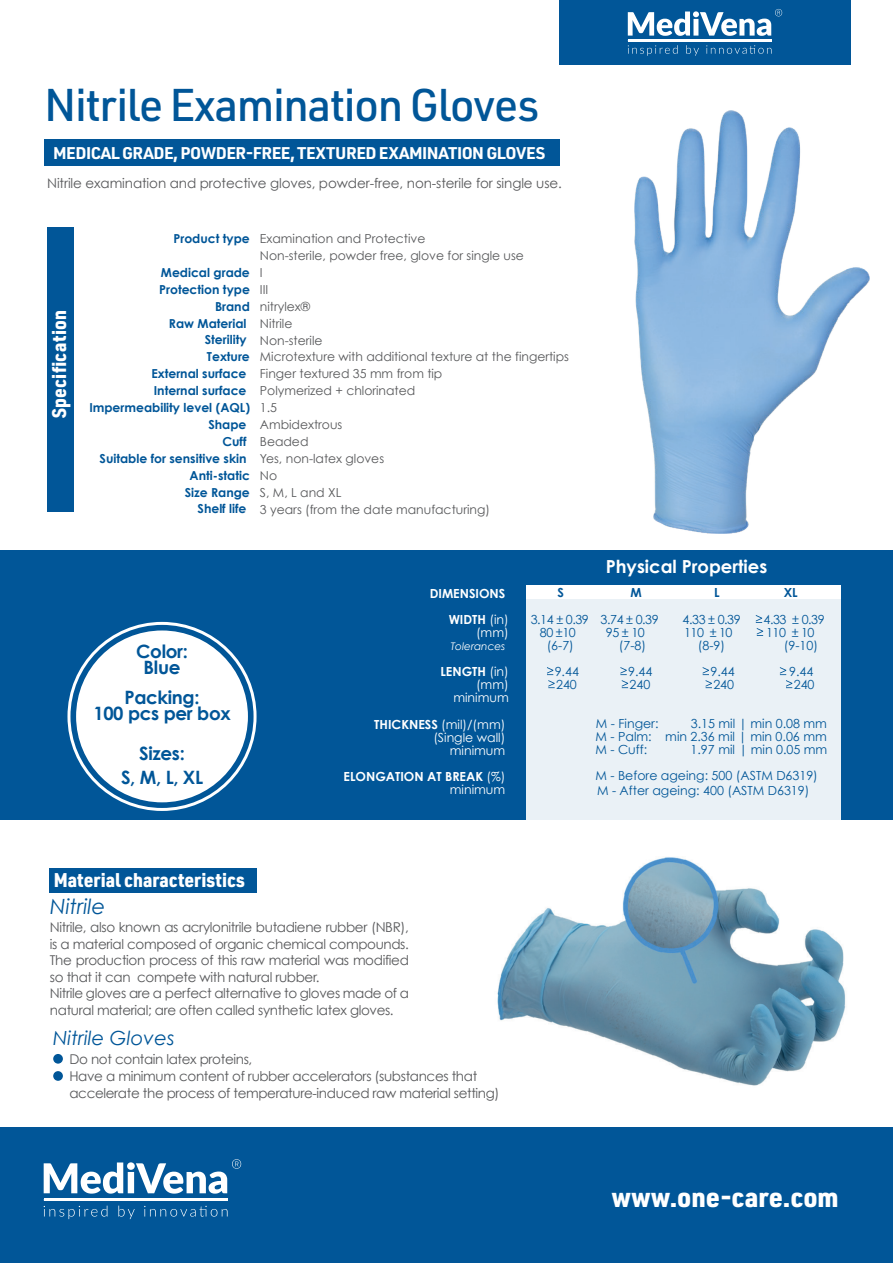
<style>
.page{position:relative;width:893px;height:1263px;background:#fff}
.page>*{position:absolute;margin:0;border:0;box-sizing:border-box;transform-origin:0 0}
.t1{font:500 45px "URWDIN";letter-spacing:-.03em;color:#015698}
.t2{font:900 27px "URWDIN Semi Cond";color:#fff;scale:1.05 1}
.t3{font:italic 21px "Century Gothic";color:#015698}
.t4{font:900 19.5px "URWDIN Semi Cond";letter-spacing:.01em;color:#fff}
.t5{font:italic 19.5px "Century Gothic";color:#015698}
.t6{font:700 18.45px/15.3px "Century Gothic";letter-spacing:-.02em;color:#015698;text-align:center}
.t7{font:700 18px "Century Gothic";color:#fff}
.t8{font:700 16.65px "URWDIN";letter-spacing:-.03em;color:#fff}
.t9{font:13.5px/16.5px "Century Gothic";letter-spacing:-.025em;color:#57585a}
.t10{font:12.6px/13px "Century Gothic";color:#015698;text-align:justify}
.t11{font:12.6px/13px "Century Gothic";color:#fff;text-align:right}
.t12{font:700 12.6px/26.1px "Century Gothic";color:#fff;text-align:right}
.t13{font:700 12.6px "Century Gothic";color:#015698}
.t14{font:12.45px/17px "Century Gothic";color:#57585a}
.t15{font:700 12.45px/17px "Century Gothic";color:#015698;text-align:right}
.t16{font:italic 10.5px "Century Gothic";color:#fff}
.s1{font-weight:400}
.s2{font-weight:700}
</style>
<div class="page">
<img style="left:497px;top:857px;width:349px;height:229px">
<div style="left:0;top:550px;width:893px;height:270px;background:#015698"></div>
<div style="left:559px;top:0;width:292px;height:65px;background:#015698"></div>
<img style="left:635px;top:111px;width:235px;height:422px">
<div style="left:53px;top:1054px;width:10px;height:10px;background:#015698;border-radius:50%"></div>
<div style="left:53px;top:1071px;width:10px;height:10px;background:#015698;border-radius:50%"></div>
<svg style="left:69px;top:623px;width:186px;height:186px"></svg>
<div style="left:75px;top:630px;width:174px;height:173px;background:#fff;border-radius:50%"></div>
<hr style="left:628px;top:40px;width:143px;height:2px;background:#fff">
<svg style="left:628px;top:45px;width:50px;height:11px"></svg>
<svg style="left:686px;top:45px;width:13px;height:11px"></svg>
<svg style="left:706px;top:45px;width:65px;height:9px"></svg>
<svg style="left:628px;top:9px;width:154px;height:27px"></svg>
<div style="left:44px;top:139px;width:515px;height:26px;background:#015698"></div>
<div style="left:526px;top:599px;width:315px;height:225px;background:#eaf1f6"></div>
<div style="left:526px;top:585px;width:315px;height:14px;background:#fff"></div>
<svg style="left:756px;top:615px;width:7px;height:21px"></svg>
<svg style="left:547px;top:667px;width:8px;height:21px"></svg>
<svg style="left:620px;top:667px;width:8px;height:21px"></svg>
<svg style="left:703px;top:667px;width:9px;height:21px"></svg>
<svg style="left:780px;top:667px;width:12px;height:21px"></svg>
<div style="left:47px;top:227px;width:27px;height:285px;background:#015698"></div>
<div style="left:0;top:1127px;width:893px;height:136px;background:#015698"></div>
<hr style="left:44px;top:1198px;width:184px;height:3px;background:#fff">
<svg style="left:44px;top:1205px;width:63px;height:14px"></svg>
<svg style="left:118px;top:1205px;width:17px;height:14px"></svg>
<svg style="left:144px;top:1206px;width:84px;height:10px"></svg>
<svg style="left:44px;top:1159px;width:197px;height:35px"></svg>
<div style="left:49px;top:868px;width:208px;height:24px;background:#015698"></div>
<h1 class="t1" style="left:44px;top:75px;width:497px">Nitrile Examination Gloves</h1>
<p class="t8" style="left:53px;top:141px;width:494px">MEDICAL GRADE, POWDER-FREE, TEXTURED EXAMINATION GLOVES</p>
<p class="t9" style="left:47px;top:175px;width:516px">Nitrile examination and protective gloves, powder-free, non-sterile for single use.</p>
<h3 class="t4" style="left:46px;top:418px;width:110px;rotate:-90deg">Specification</h3>
<p class="t15" style="left:174px;top:229px;width:78px">Product type</p>
<p class="t15" style="left:89px;top:263px;width:162px">Medical grade<br>Protection type<br>Brand<br>Raw Material<br>Sterility<br>Texture<br>External surface<br>Internal surface<br>Impermeability level (AQL)<br>Shape<br>Cuff<br>Suitable for sensitive skin<br>Anti-static<br>Size Range<br>Shelf life</p>
<p class="t14" style="left:260px;top:230px;width:311px">Examination and Protective<br>Non-sterile, powder free, glove for single use<br>I<br>III<br>nitrylex®<br>Nitrile<br>Non-sterile<br>Microtexture with additional texture at the fingertips<br>Finger textured 35 mm from tip<br>Polymerized + chlorinated<br>1.5<br>Ambidextrous<br>Beaded<br>Yes, non-latex gloves<br>No<br>S, M, L and XL<br>3 years (from the date manufacturing)</p>
<h3 class="t6" style="left:136px;top:643px;width:53px">Color:<br>Blue</h3>
<h3 class="t6" style="left:93px;top:689px;width:139px">Packing:<br>100 pcs per box</h3>
<h3 class="t6" style="left:121px;top:740px;width:84px;line-height:24.5px">Sizes:<br>S, M, L, XL</h3>
<p class="t12" style="left:430px;top:580px;width:80px">DIMENSIONS<br>WIDTH <span class="s1">(in)</span></p>
<p class="t11" style="left:476px;top:626px;width:34px">(mm)</p>
<p class="t16" style="left:451px;top:639px;width:56px">Tolerances</p>
<p class="t11" style="left:440px;top:665px;width:70px"><span class="s2">LENGTH</span> (in) (mm) minimum</p>
<p class="t11" style="left:374px;top:717px;width:133px"><span class="s2">THICKNESS</span> (mil)/(mm) (Single wall)<br>minimum</p>
<p class="t12" style="left:343px;top:769px;width:163px;line-height:13px">ELONGATION AT BREAK <span class="s1">(%) minimum</span></p>
<h3 class="t7" style="left:606px;top:553px;width:163px">Physical Properties</h3>
<p class="t13" style="left:557px;top:582px;width:8px">S</p>
<p class="t13" style="left:630px;top:582px;width:13px">M</p>
<p class="t13" style="left:714px;top:582px;width:7px">L</p>
<p class="t13" style="left:784px;top:582px;width:16px">XL</p>
<p class="t10" style="left:531px;top:612px;width:129px">3.14 ± 0.39 3.74 ± 0.39</p>
<p class="t10" style="left:683px;top:612px;width:60px">4.33 ± 0.39</p>
<p class="t10" style="left:764px;top:612px;width:63px">4.33 ± 0.39</p>
<p class="t10" style="left:540px;top:625px;width:37px">80 ±10</p>
<p class="t10" style="left:606px;top:625px;width:41px">95 ± 10</p>
<p class="t10" style="left:684px;top:625px;width:50px">110 ± 10</p>
<p class="t10" style="left:766px;top:625px;width:50px">110 ± 10</p>
<p class="t10" style="left:547px;top:638px;width:29px">(6-7)</p>
<p class="t10" style="left:619px;top:638px;width:29px">(7-8)</p>
<p class="t10" style="left:698px;top:638px;width:29px">(8-9)</p>
<p class="t10" style="left:784px;top:638px;width:36px">(9-10)</p>
<p class="t10" style="left:555px;top:664px;width:26px">9.44</p>
<p class="t10" style="left:628px;top:664px;width:26px">9.44</p>
<p class="t10" style="left:710px;top:664px;width:26px">9.44</p>
<p class="t10" style="left:789px;top:664px;width:26px">9.44</p>
<p class="t10" style="left:556px;top:677px;width:22px">240</p>
<p class="t10" style="left:629px;top:677px;width:22px">240</p>
<p class="t10" style="left:713px;top:677px;width:22px">240</p>
<p class="t10" style="left:794px;top:677px;width:22px">240</p>
<p class="t10" style="left:596px;top:716px;width:64px">M - Finger:</p>
<p class="t10" style="left:595px;top:716px;width:233px;text-indent:95px">3.15 mil | min 0.08 mm M - Palm: min 2.36 mil | min 0.06 mm M - Cuff:</p>
<p class="t10" style="left:595px;top:736px;width:233px;line-height:26.1px;text-indent:95px">1.97 mil | min 0.05 mm<br>M - Before ageing: 500 (ASTM D6319)</p>
<p class="t10" style="left:597px;top:784px;width:214px">M - After ageing: 400 (ASTM D6319)</p>
<h3 class="t4" style="left:54px;top:866px;width:193px">Material characteristics</h3>
<h3 class="t3" style="left:50px;top:892px;width:57px">Nitrile</h3>
<p class="t9" style="left:50px;top:919px;width:361px">Nitrile, also known as acrylonitrile butadiene rubber (NBR), is a material composed of organic chemical compounds.<br>The production process of this raw material was modified so that it can compete with natural rubber.<br>Nitrile gloves are a perfect alternative to gloves made of a natural material; are often called synthetic latex gloves.</p>
<h3 class="t5" style="left:53px;top:1024px;width:123px">Nitrile Gloves</h3>
<p class="t9" style="left:69px;top:1050px;width:432px;line-height:17px">Do not contain latex proteins,<br>Have a minimum content of rubber accelerators (substances that accelerate the process of temperature-induced raw material setting)</p>
<h2 class="t2" style="left:611px;top:1179px;width:218px">www.one-care.com</h2>
</div>
